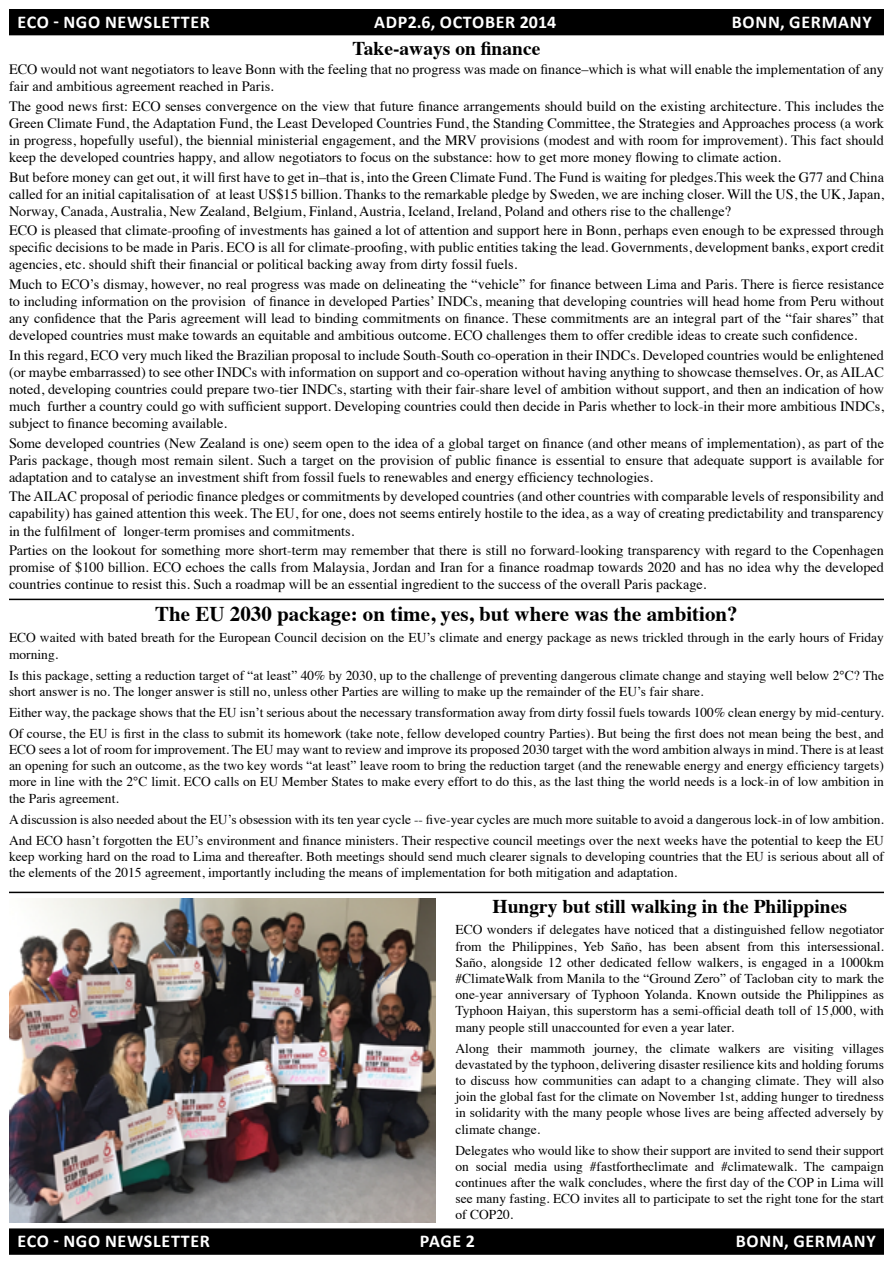
<style>
.page{position:relative;width:893px;height:1263px;background:#fff}
.page>*{position:absolute;margin:0;border:0;box-sizing:border-box;transform-origin:0 0}
.t1{font:700 21px "Times";color:#000}
.t2{font:700 19.5px "Times";color:#000}
.t3{font:700 18px "Calibri";letter-spacing:.04em;color:#fff}
.t4{font:14.25px/17.1px "Times";color:#000;text-align:justify}
.t5{font:13.5px/16.2px "Times";color:#000}
</style>
<div class="page">
<div style="left:10px;top:1229px;width:873px;height:25px;background:#000"></div>
<div style="left:9px;top:1228px;width:875px;height:27px;border:2px solid #000"></div>
<div style="left:10px;top:10px;width:873px;height:25px;background:#000"></div>
<div style="left:9px;top:9px;width:875px;height:26px;border:2px solid #000"></div>
<img style="left:9px;top:899px;width:427px;height:324px">
<hr style="left:9px;top:892px;width:875px;height:1px;background:#000">
<hr style="left:9px;top:599px;width:875px;height:1px;background:#000">
<p class="t3" style="left:17px;top:10px;width:194px">ECO - NGO NEWSLETTER</p>
<p class="t3" style="left:374px;top:10px;width:184px">ADP2.6, OCTOBER 2014</p>
<p class="t3" style="left:732px;top:10px;width:141px">BONN, GERMANY</p>
<h2 class="t2" style="left:353px;top:29px;width:189px">Take-aways on finance</h2>
<p class="t4" style="left:9px;top:60px;width:876px">ECO would not want negotiators to leave Bonn with the feeling that no progress was made on finance–which is what will enable the implementation of any fair and ambitious agreement reached in Paris.</p>
<p class="t4" style="left:9px;top:96px;width:876px">The good news first: ECO senses convergence on the view that future finance arrangements should build on the existing architecture. This includes the Green Climate Fund, the Adaptation Fund, the Least Developed Countries Fund, the Standing Committee, the Strategies and Approaches process (a work in progress, hopefully useful), the biennial ministerial engagement, and the MRV provisions (modest and with room for improvement). This fact should keep the developed countries happy, and allow negotiators to focus on the substance: how to get more money flowing to climate action.</p>
<p class="t4" style="left:9px;top:167px;width:876px">But before money can get out, it will first have to get in–that is, into the Green Climate Fund. The Fund is waiting for pledges.This week the G77 and China called for an initial capitalisation of at least US$15 billion. Thanks to the remarkable pledge by Sweden, we are inching closer. Will the US, the UK, Japan, Norway, Canada, Australia, New Zealand, Belgium, Finland, Austria, Iceland, Ireland, Poland and others rise to the challenge?</p>
<p class="t4" style="left:9px;top:221px;width:876px">ECO is pleased that climate-proofing of investments has gained a lot of attention and support here in Bonn, perhaps even enough to be expressed through specific decisions to be made in Paris. ECO is all for climate-proofing, with public entities taking the lead. Governments, development banks, export credit agencies, etc. should shift their financial or political backing away from dirty fossil fuels.</p>
<p class="t4" style="left:9px;top:274px;width:876px">Much to ECO’s dismay, however, no real progress was made on delineating the “vehicle” for finance between Lima and Paris. There is fierce resistance to including information on the provision of finance in developed Parties’ INDCs, meaning that developing countries will head home from Peru without any confidence that the Paris agreement will lead to binding commitments on finance. These commitments are an integral part of the “fair shares” that developed countries must make towards an equitable and ambitious outcome. ECO challenges them to offer credible ideas to create such confidence.</p>
<p class="t4" style="left:9px;top:345px;width:876px">In this regard, ECO very much liked the Brazilian proposal to include South-South co-operation in their INDCs. Developed countries would be enlightened (or maybe embarrassed) to see other INDCs with information on support and co-operation without having anything to showcase themselves. Or, as AILAC noted, developing countries could prepare two-tier INDCs, starting with their fair-share level of ambition without support, and then an indication of how much further a country could go with sufficient support. Developing countries could then decide in Paris whether to lock-in their more ambitious INDCs, subject to finance becoming available.</p>
<p class="t4" style="left:9px;top:433px;width:876px">Some developed countries (New Zealand is one) seem open to the idea of a global target on finance (and other means of implementation), as part of the Paris package, though most remain silent. Such a target on the provision of public finance is essential to ensure that adequate support is available for adaptation and to catalyse an investment shift from fossil fuels to renewables and energy efficiency technologies.</p>
<p class="t4" style="left:9px;top:487px;width:876px">The AILAC proposal of periodic finance pledges or commitments by developed countries (and other countries with comparable levels of responsibility and capability) has gained attention this week. The EU, for one, does not seems entirely hostile to the idea, as a way of creating predictability and transparency in the fulfilment of longer-term promises and commitments.</p>
<p class="t4" style="left:9px;top:540px;width:876px">Parties on the lookout for something more short-term may remember that there is still no forward-looking transparency with regard to the Copenhagen promise of $100 billion. ECO echoes the calls from Malaysia, Jordan and Iran for a finance roadmap towards 2020 and has no idea why the developed countries continue to resist this. Such a roadmap will be an essential ingredient to the success of the overall Paris package.</p>
<h1 class="t1" style="left:155px;top:594px;width:584px">The EU 2030 package: on time, yes, but where was the ambition?</h1>
<p class="t5" style="left:9px;top:629px;width:876px">ECO waited with bated breath for the European Council decision on the EU’s climate and energy package as news trickled through in the early hours of Friday morning.</p>
<p class="t5" style="left:9px;top:666px;width:876px">Is this package, setting a reduction target of “at least” 40% by 2030, up to the challenge of preventing dangerous climate change and staying well below 2°C? The short answer is no. The longer answer is still no, unless other Parties are willing to make up the remainder of the EU’s fair share.</p>
<p class="t5" style="left:9px;top:701px;width:876px;line-height:21px">Either way, the package shows that the EU isn’t serious about the necessary transformation away from dirty fossil fuels towards 100% clean energy by mid-century.<br>Of course, the EU is first in the class to submit its homework (take note, fellow developed country Parties). But being the first does not mean being the best, and</p>
<p class="t5" style="left:9px;top:740px;width:876px;text-align:justify">ECO sees a lot of room for improvement. The EU may want to review and improve its proposed 2030 target with the word ambition always in mind. There is at least an opening for such an outcome, as the two key words “at least” leave room to bring the reduction target (and the renewable energy and energy efficiency targets) more in line with the 2°C limit. ECO calls on EU Member States to make every effort to do this, as the last thing the world needs is a lock-in of low ambition in the Paris agreement.</p>
<p class="t5" style="left:9px;top:807px;width:876px;line-height:21px">A discussion is also needed about the EU’s obsession with its ten year cycle -- five-year cycles are much more suitable to avoid a dangerous lock-in of low ambition.<br>And ECO hasn’t forgotten the EU’s environment and finance ministers. Their respective council meetings over the next weeks have the potential to keep the EU</p>
<p class="t5" style="left:9px;top:847px;width:876px">keep working hard on the road to Lima and thereafter. Both meetings should send much clearer signals to developing countries that the EU is serious about all of the elements of the 2015 agreement, importantly including the means of implementation for both mitigation and adaptation.</p>
<h2 class="t2" style="left:493px;top:888px;width:356px">Hungry but still walking in the Philippines</h2>
<p class="t5" style="left:455px;top:920px;width:430px;text-align:justify">ECO wonders if delegates have noticed that a distinguished fellow negotiator from the Philippines, Yeb Saño, has been absent from this intersessional.<br>Saño, alongside 12 other dedicated fellow walkers, is engaged in a 1000km #ClimateWalk from Manila to the “Ground Zero” of Tacloban city to mark the one-year anniversary of Typhoon Yolanda. Known outside the Philippines as Typhoon Haiyan, this superstorm has a semi-official death toll of 15,000, with many people still unaccounted for even a year later.</p>
<p class="t5" style="left:455px;top:1039px;width:430px;text-align:justify">Along their mammoth journey, the climate walkers are visiting villages devastated by the typhoon, delivering disaster resilience kits and holding forums to discuss how communities can adapt to a changing climate. They will also join the global fast for the climate on November 1st, adding hunger to tiredness in solidarity with the many people whose lives are being affected adversely by climate change.</p>
<p class="t5" style="left:455px;top:1141px;width:430px;text-align:justify">Delegates who would like to show their support are invited to send their support on social media using #fastfortheclimate and #climatewalk. The campaign continues after the walk concludes, where the first day of the COP in Lima will see many fasting. ECO invites all to participate to set the right tone for the start of COP20.</p>
<p class="t3" style="left:17px;top:1229px;width:194px">ECO - NGO NEWSLETTER</p>
<p class="t3" style="left:420px;top:1229px;width:56px">PAGE 2</p>
<p class="t3" style="left:736px;top:1229px;width:141px">BONN, GERMANY</p>
</div>
